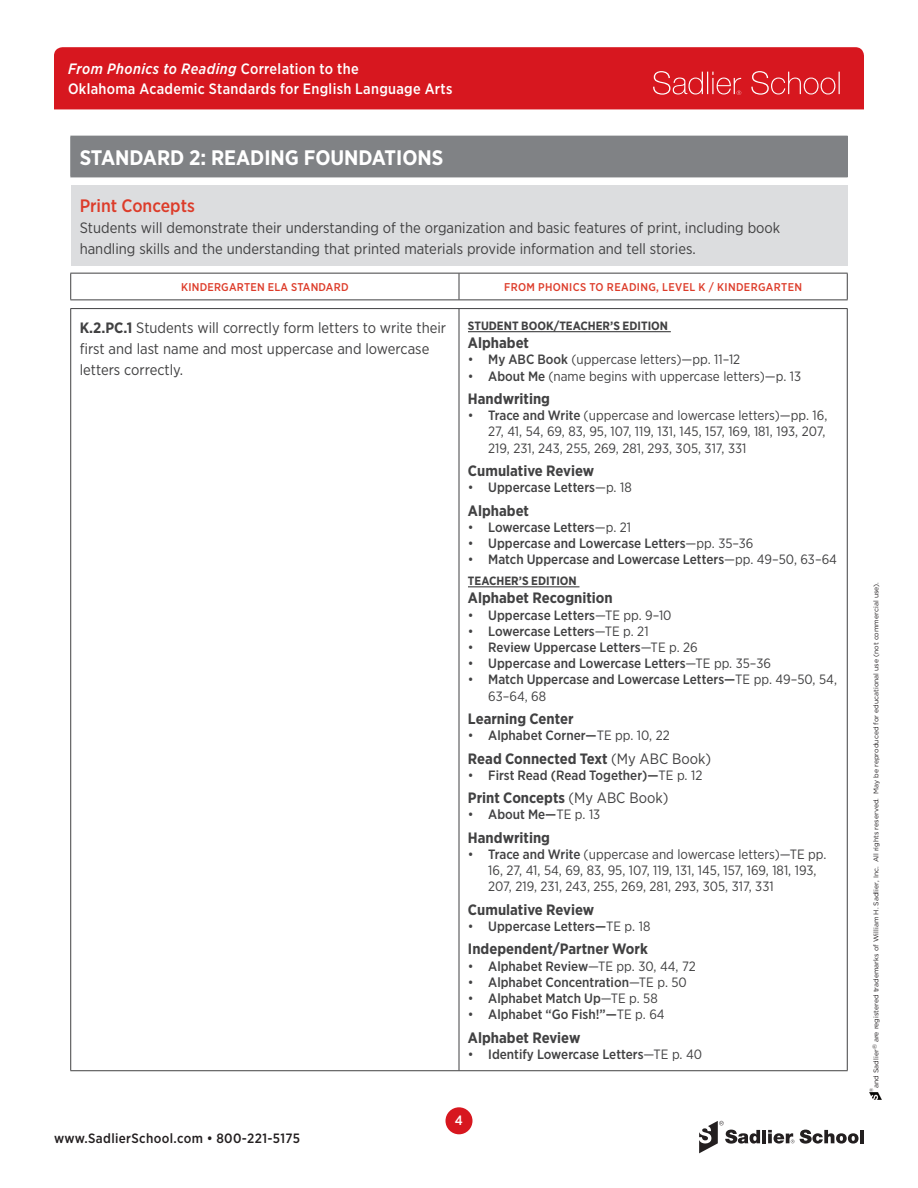
<style>
.page{position:relative;width:918px;height:1188px;background:#fff}
.page>*{position:absolute;margin:0;border:0;box-sizing:border-box;transform-origin:0 0}
.t1{font:700 21px "Gotham Narrow";color:#fff}
.Strand{font:500 18px "Gotham Narrow";color:#dd3c2a}
.New_Citations_Header{font:700 15px "Gotham Narrow";color:#414142}
.Strand_description{font:15px "Gotham Narrow";color:#414142}
.Standard_Objectives{font:15px/21px "Gotham Narrow";color:#414142}
.t2{font:500 15px/19.8px "Gotham Narrow";letter-spacing:.02em;color:#fff}
.t3{font:500 13.5px/16.2px "Gotham Narrow";color:#414142}
.t4{font:13.5px/16.2px "Gotham Narrow";color:#414142}
.t5{font:500 13.5px "Gotham Narrow";letter-spacing:.025em;color:#231f20}
.t6{font:500 13.5px "Gotham Narrow";color:#fff}
.Citation_Subhead{font:700 12px "Gotham Narrow";color:#414142}
.Table_header{font:500 11.25px "Gotham Narrow";letter-spacing:.03em;color:#dd3c2a}
.t7{font:6.9px "Gotham";color:#231f20}
.t8{font:4.8px "Gotham";color:#231f20}
.s1{font-style:italic}
.s2{font-weight:700}
.s3{font-weight:500}
.s4{font-weight:400}
</style>
<div class="page">
<svg style="left:869px;top:1093px;width:13px;height:7px"></svg>
<svg style="left:699px;top:1121px;width:61px;height:32px"></svg>
<hr style="left:762px;top:1130px;width:4px;height:13px;background:#231f20">
<svg style="left:800px;top:1130px;width:59px;height:14px"></svg>
<hr style="left:860px;top:1130px;width:4px;height:13px;background:#231f20">
<svg style="left:768px;top:1130px;width:26px;height:14px"></svg>
<div style="left:446px;top:1107px;width:27px;height:27px;background:#d7171f;border-radius:50%"></div>
<div style="left:54px;top:47px;width:810px;height:62px;background:#d7171f"></div>
<svg style="left:653px;top:71px;width:88px;height:24px;background:#dd3f45"></svg>
<svg style="left:751px;top:71px;width:89px;height:24px;background:#dc3940"></svg>
<div style="left:71px;top:136px;width:776px;height:41px;background:#808285"></div>
<hr style="left:70px;top:136px;width:778px;height:1px;background:#808285">
<hr style="left:847px;top:137px;width:1px;height:40px;background:#808285">
<hr style="left:70px;top:137px;width:1px;height:40px;background:#808285">
<hr style="left:70px;top:177px;width:778px;height:1px;background:#808285">
<div style="left:71px;top:185px;width:776px;height:81px;background:#dcdddf"></div>
<hr style="left:459px;top:309px;width:1px;height:761px;background:#414142">
<hr style="left:70px;top:1070px;width:389px;height:1px;background:#414142">
<hr style="left:459px;top:1070px;width:389px;height:1px;background:#414142">
<hr style="left:70px;top:300px;width:389px;height:1px;background:#414142">
<hr style="left:459px;top:300px;width:389px;height:1px;background:#414142">
<hr style="left:70px;top:308px;width:389px;height:1px;background:#414142">
<hr style="left:459px;top:308px;width:389px;height:1px;background:#414142">
<hr style="left:70px;top:273px;width:389px;height:1px;background:#414142">
<hr style="left:459px;top:273px;width:389px;height:1px;background:#414142">
<svg style="left:70px;top:274px;width:1px;height:26px"></svg>
<svg style="left:847px;top:274px;width:1px;height:26px"></svg>
<svg style="left:459px;top:274px;width:1px;height:26px"></svg>
<hr style="left:70px;top:309px;width:1px;height:761px;background:#414142">
<hr style="left:847px;top:309px;width:1px;height:761px;background:#414142">
<hr style="left:468px;top:331px;width:203px;height:1px;background:#414142">
<hr style="left:468px;top:586px;width:111px;height:1px;background:#414142">
<p class="t2" style="left:68px;top:59px;width:386px"><span class="s1">From Phonics to Reading</span> Correlation to the<br>Oklahoma Academic Standards for English Language Arts</p>
<h1 class="t1" style="left:80px;top:144px;width:365px">STANDARD 2: READING FOUNDATIONS</h1>
<p class="Strand" style="left:80px;top:194px;width:117px">Print Concepts</p>
<p class="Strand_description" style="left:80px;top:218px;width:702px">Students will demonstrate their understanding of the organization and basic features of print, including book</p>
<p class="Strand_description" style="left:80px;top:239px;width:618px">handling skills and the understanding that printed materials provide information and tell stories.</p>
<p class="Table_header" style="left:181px;top:280px;width:169px">KINDERGARTEN ELA STANDARD</p>
<p class="Table_header" style="left:504px;top:280px;width:299px">FROM PHONICS TO READING, LEVEL K / KINDERGARTEN</p>
<p class="Standard_Objectives" style="left:80px;top:317px;width:368px"><span class="s2">K.2.PC.1</span> Students will correctly form letters to write their first and last name and most uppercase and lowercase</p>
<p class="Standard_Objectives" style="left:80px;top:359px;width:105px">letters correctly.</p>
<p class="Citation_Subhead" style="left:468px;top:318px;width:202px">STUDENT BOOK/TEACHER’S EDITION</p>
<p class="New_Citations_Header" style="left:468px;top:333px;width:63px">Alphabet</p>
<p class="t4" style="left:468px;top:351px;width:274px">• <span class="s3">My ABC Book</span> (uppercase letters)—pp. 11–12</p>
<p class="t4" style="left:468px;top:367px;width:335px">• <span class="s3">About Me</span> (name begins with uppercase letters)—p. 13</p>
<p class="New_Citations_Header" style="left:468px;top:389px;width:84px">Handwriting</p>
<p class="t4" style="left:488px;top:407px;width:341px;text-indent:-20px">• <span class="s3">Trace and Write</span> (uppercase and lowercase letters)—pp. 16,<br>27, 41, 54, 69, 83, 95, 107, 119, 131, 145, 157, 169, 181, 193, 207,<br>219, 231, 243, 255, 269, 281, 293, 305, 317, 331</p>
<p class="New_Citations_Header" style="left:468px;top:461px;width:128px">Cumulative Review</p>
<p class="t3" style="left:468px;top:479px;width:165px"><span class="s4">•</span> Uppercase Letters<span class="s4">—p. 18</span></p>
<p class="New_Citations_Header" style="left:468px;top:501px;width:63px">Alphabet</p>
<p class="t3" style="left:468px;top:519px;width:165px"><span class="s4">•</span> Lowercase Letters<span class="s4">—p. 21</span></p>
<p class="t3" style="left:468px;top:535px;width:287px"><span class="s4">•</span> Uppercase and Lowercase Letters<span class="s4">—pp. 35–36</span></p>
<p class="t3" style="left:468px;top:551px;width:371px"><span class="s4">•</span> Match Uppercase and Lowercase Letters<span class="s4">—pp. 49–50, 63–64</span></p>
<p class="Citation_Subhead" style="left:468px;top:573px;width:110px">TEACHER’S EDITION</p>
<p class="New_Citations_Header" style="left:468px;top:588px;width:146px">Alphabet Recognition</p>
<p class="t3" style="left:468px;top:607px;width:205px"><span class="s4">•</span> Uppercase Letters<span class="s4">—TE pp. 9–10</span></p>
<p class="t3" style="left:468px;top:623px;width:182px"><span class="s4">•</span> Lowercase Letters<span class="s4">—TE p. 21</span></p>
<p class="t3" style="left:468px;top:639px;width:231px"><span class="s4">•</span> Review Uppercase Letters<span class="s4">—TE p. 26</span></p>
<p class="t3" style="left:468px;top:655px;width:305px"><span class="s4">•</span> Uppercase and Lowercase Letters<span class="s4">—TE pp. 35–36</span></p>
<p class="t3" style="left:488px;top:671px;width:350px;text-indent:-20px"><span class="s4">•</span> Match Uppercase and Lowercase Letters—<span class="s4">TE pp. 49–50, 54,<br>63–64, 68</span></p>
<p class="New_Citations_Header" style="left:468px;top:709px;width:107px">Learning Center</p>
<p class="t3" style="left:468px;top:727px;width:203px"><span class="s4">•</span> Alphabet Corner—<span class="s4">TE pp. 10, 22</span></p>
<p class="New_Citations_Header" style="left:468px;top:749px;width:245px">Read Connected Text <span class="s4">(My ABC Book)</span></p>
<p class="t3" style="left:468px;top:767px;width:236px"><span class="s4">•</span> First Read (Read Together)—<span class="s4">TE p. 12</span></p>
<p class="New_Citations_Header" style="left:468px;top:788px;width:202px">Print Concepts <span class="s4">(My ABC Book)</span></p>
<p class="t3" style="left:468px;top:806px;width:134px"><span class="s4">•</span> About Me—<span class="s4">TE p. 13</span></p>
<p class="New_Citations_Header" style="left:468px;top:828px;width:84px">Handwriting</p>
<p class="t4" style="left:488px;top:846px;width:340px;text-indent:-20px">• <span class="s3">Trace and Write</span> (uppercase and lowercase letters)—TE pp.<br>16, 27, 41, 54, 69, 83, 95, 107, 119, 131, 145, 157, 169, 181, 193,<br>207, 219, 231, 243, 255, 269, 281, 293, 305, 317, 331</p>
<p class="New_Citations_Header" style="left:468px;top:900px;width:128px">Cumulative Review</p>
<p class="t3" style="left:468px;top:918px;width:184px"><span class="s4">•</span> Uppercase Letters—<span class="s4">TE p. 18</span></p>
<p class="New_Citations_Header" style="left:468px;top:939px;width:181px">Independent/Partner Work</p>
<p class="t4" style="left:468px;top:957px;width:229px">• <span class="s3">Alphabet Review</span>—TE pp. 30, 44, 72</p>
<p class="t3" style="left:468px;top:974px;width:220px"><span class="s4">•</span> Alphabet Concentration<span class="s4">—TE p. 50</span></p>
<p class="t3" style="left:468px;top:990px;width:191px"><span class="s4">•</span> Alphabet Match Up<span class="s4">—TE p. 58</span></p>
<p class="t3" style="left:468px;top:1006px;width:198px"><span class="s4">•</span> Alphabet “Go Fish!”—<span class="s4">TE p. 64</span></p>
<p class="New_Citations_Header" style="left:468px;top:1028px;width:114px">Alphabet Review</p>
<p class="t3" style="left:468px;top:1046px;width:236px"><span class="s4">•</span> Identify Lowercase Letters<span class="s4">—TE p. 40</span></p>
<p class="t5" style="left:54px;top:1129px;width:248px">www.SadlierSchool.com • 800-221-5175</p>
<p class="t6" style="left:455px;top:1112px;width:10px">4</p>
<p class="t7" style="left:872px;top:1088px;width:507px;rotate:-90deg">and Sadlier<sup>®</sup> are registered trademarks of William H. Sadlier, Inc. All rights reserved. May be reproduced for educational use (not commercial use).</p>
<p class="t8" style="left:868px;top:1092px;width:6px;rotate:-90deg">®</p>
</div>
